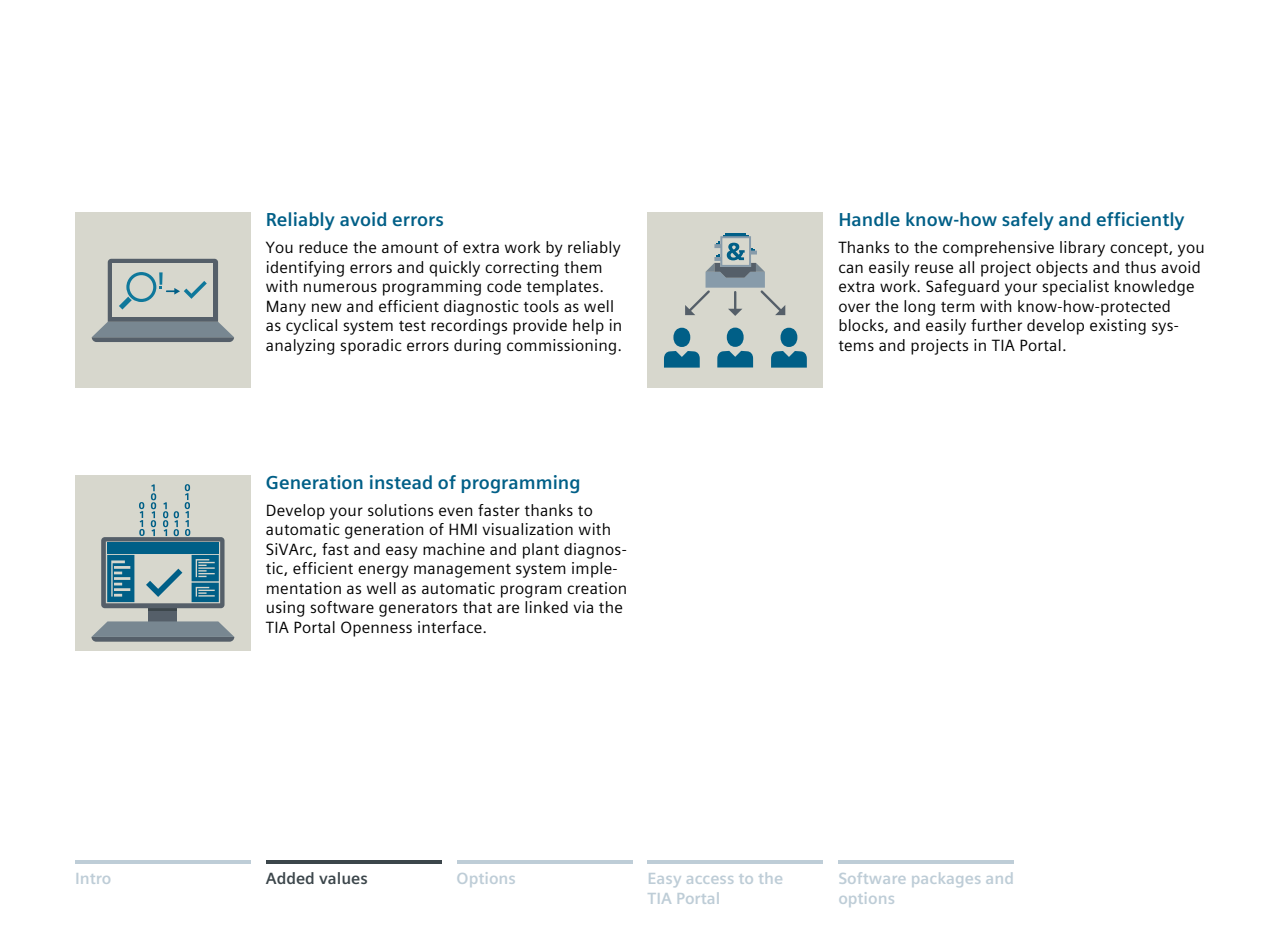
<style>
.page{position:relative;width:1280px;height:935px;background:#fff}
.page>*{position:absolute;margin:0;border:0;box-sizing:border-box;transform-origin:0 0}
.t1{font:700 18.75px "Siemens Sans Global";color:#005f87}
.t2{font:16.25px/19.5px "Siemens Sans Global";letter-spacing:.015em;color:#000}
.t3{font:700 16.25px/19.5px "Siemens Sans Global";color:#becdd7}
.t4{font:700 16.25px "Siemens Sans Global";color:#3c464b}
</style>
<div class="page">
<hr style="left:75px;top:860px;width:176px;height:4px;background:#becdd7">
<hr style="left:457px;top:860px;width:175px;height:4px;background:#becdd7">
<hr style="left:648px;top:860px;width:175px;height:4px;background:#becdd7">
<hr style="left:838px;top:860px;width:176px;height:4px;background:#becdd7">
<hr style="left:266px;top:860px;width:176px;height:4px;background:#3c464b">
<div style="left:75px;top:212px;width:176px;height:176px;background:#d7d7cd"></div>
<svg style="left:92px;top:259px;width:142px;height:83px"></svg>
<div style="left:75px;top:475px;width:176px;height:176px;background:#d7d7cd"></div>
<div style="left:149px;top:608px;width:28px;height:13px;background:#555f69"></div>
<hr style="left:149px;top:608px;width:28px;height:3px;background:#3c464b">
<svg style="left:91px;top:621px;width:143px;height:21px;background:#7b878f"></svg>
<svg style="left:101px;top:484px;width:124px;height:124px"></svg>
<div style="left:648px;top:212px;width:175px;height:176px;background:#d7d7cd"></div>
<hr style="left:725px;top:233px;width:21px;height:2px;background:#005f87">
<hr style="left:723px;top:235px;width:26px;height:2px;background:#005f87">
<svg style="left:685px;top:236px;width:100px;height:80px"></svg>
<div style="left:673px;top:328px;width:17px;height:19px;background:#005f87;border-radius:50%"></div>
<svg style="left:664px;top:351px;width:36px;height:17px"></svg>
<div style="left:727px;top:328px;width:17px;height:19px;background:#005f87;border-radius:50%"></div>
<svg style="left:717px;top:351px;width:36px;height:16px"></svg>
<div style="left:781px;top:328px;width:16px;height:19px;background:#005f87;border-radius:50%"></div>
<svg style="left:771px;top:351px;width:36px;height:17px"></svg>
<p class="t1" style="left:266px;top:205px;width:180px">Reliably avoid errors</p>
<p class="t2" style="left:266px;top:238px;width:358px">You reduce the amount of extra work by reliably identifying errors and quickly correcting them with numerous programming code templates.<br>Many new and efficient diagnostic tools as well as cyclical system test recordings provide help in analyzing sporadic errors during commissioning.</p>
<p class="t1" style="left:266px;top:468px;width:316px">Generation instead of programming</p>
<p class="t2" style="left:266px;top:500px;width:363px">Develop your solutions even faster thanks to automatic generation of HMI visualization with SiVArc, fast and easy machine and plant diagnos&shy;tic, efficient energy management system imple&shy;mentation as well as automatic program creation using software generators that are linked via the TIA Portal Openness interface.</p>
<p class="t1" style="left:838px;top:205px;width:348px">Handle know-how safely and efficiently</p>
<p class="t2" style="left:838px;top:238px;width:368px">Thanks to the comprehensive library concept, you can easily reuse all project objects and thus avoid extra work. Safeguard your specialist knowledge over the long term with know-how-protected blocks, and easily further develop existing sys&shy;tems and projects in TIA Portal.</p>
<p class="t3" style="left:75px;top:869px;width:38px">Intro</p>
<p class="t3" style="left:457px;top:869px;width:61px">Options</p>
<p class="t3" style="left:648px;top:869px;width:137px">Easy access to the<br>TIA Portal</p>
<p class="t3" style="left:838px;top:869px;width:177px">Software packages and options</p>
<p class="t4" style="left:266px;top:866px;width:104px">Added values</p>
</div>
